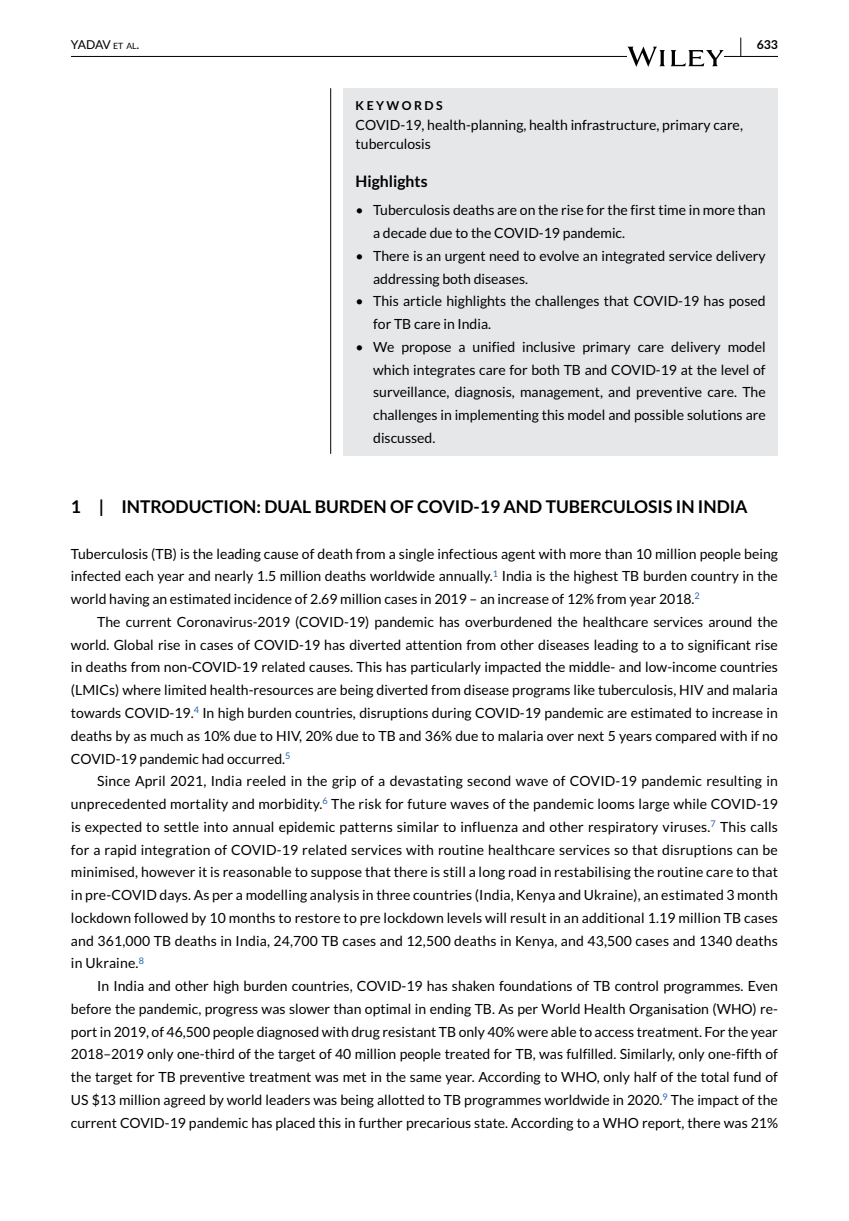
<style>
.page{position:relative;width:849px;height:1221px;background:#fff}
.page>*{position:absolute;margin:0;border:0;box-sizing:border-box;transform-origin:0 0}
.t1{font:700 17.5px "Lato";color:#000}
.t2{font:700 15.75px "Lato";color:#000}
.t3{font:14px/22.8px "Lato";color:#000;text-align:justify}
.t4{font:700 12.25px "Lato";letter-spacing:.2em;color:#000}
.t5{font:12.25px "Lato";letter-spacing:-.045em;color:#000}
.s1{font-size:8.58px}
.s2{font-style:inherit}
</style>
<div class="page">
<hr style="left:71px;top:56px;width:706px;height:1px;background:#000">
<svg style="left:627px;top:47px;width:96px;height:20px"></svg>
<svg style="left:740px;top:38px;width:1px;height:18px"></svg>
<div style="left:343px;top:88px;width:434px;height:367px;background:#e6e7e8"></div>
<hr style="left:330px;top:88px;width:1px;height:366px;background:#000">
<p class="t5" style="left:71px;top:38px;width:70px">YADAV <span class="s1">et al</span><span class="s2">.</span></p>
<p class="t4" style="left:756px;top:38px;width:23px">633</p>
<p class="t4" style="left:355px;top:99px;width:89px">KEYWORDS</p>
<p class="t3" style="left:355px;top:115px;width:388px;line-height:19.2px">COVID-19, health-planning, health infrastructure, primary care, tuberculosis</p>
<p class="t2" style="left:355px;top:173px;width:73px">Highlights</p>
<p class="t3" style="left:373px;top:199px;width:394px;text-indent:-18px">• Tuberculosis deaths are on the rise for the first time in more than a decade due to the COVID-19 pandemic.</p>
<p class="t3" style="left:373px;top:244px;width:394px;text-indent:-18px">• There is an urgent need to evolve an integrated service delivery addressing both diseases.</p>
<p class="t3" style="left:373px;top:290px;width:394px;text-indent:-18px">• This article highlights the challenges that COVID-19 has posed for TB care in India.</p>
<p class="t3" style="left:373px;top:335px;width:394px;text-indent:-18px">• We propose a unified inclusive primary care delivery model which integrates care for both TB and COVID-19 at the level of surveillance, diagnosis, management, and preventive care. The challenges in implementing this model and possible solutions are discussed.</p>
<p class="t1" style="left:71px;top:496px;width:678px">1 | INTRODUCTION: DUAL BURDEN OF COVID-19 AND TUBERCULOSIS IN INDIA</p>
<p class="t3" style="left:71px;top:542px;width:708px">Tuberculosis (TB) is the leading cause of death from a single infectious agent with more than 10 million people being infected each year and nearly 1.5 million deaths worldwide annually.<sup>1</sup> India is the highest TB burden country in the world having an estimated incidence of 2.69 million cases in 2019 – an increase of 12% from year 2018.<sup>2</sup></p>
<p class="t3" style="left:71px;top:610px;width:708px;text-indent:26px">The current Coronavirus-2019 (COVID-19) pandemic has overburdened the healthcare services around the world. Global rise in cases of COVID-19 has diverted attention from other diseases leading to a to significant rise in deaths from non-COVID-19 related causes. This has particularly impacted the middle- and low-income countries (LMICs) where limited health-resources are being diverted from disease programs like tuberculosis, HIV and malaria towards COVID-19.<sup>4</sup> In high burden countries, disruptions during COVID-19 pandemic are estimated to increase in deaths by as much as 10% due to HIV, 20% due to TB and 36% due to malaria over next 5 years compared with if no COVID-19 pandemic had occurred.<sup>5</sup></p>
<p class="t3" style="left:71px;top:769px;width:708px;text-indent:26px">Since April 2021, India reeled in the grip of a devastating second wave of COVID-19 pandemic resulting in unprecedented mortality and morbidity.<sup>6</sup> The risk for future waves of the pandemic looms large while COVID-19 is expected to settle into annual epidemic patterns similar to influenza and other respiratory viruses.<sup>7</sup> This calls for a rapid integration of COVID-19 related services with routine healthcare services so that disruptions can be minimised, however it is reasonable to suppose that there is still a long road in restabilising the routine care to that in pre-COVID days. As per a modelling analysis in three countries (India, Kenya and Ukraine), an estimated 3 month lockdown followed by 10 months to restore to pre lockdown levels will result in an additional 1.19 million TB cases and 361,000 TB deaths in India, 24,700 TB cases and 12,500 deaths in Kenya, and 43,500 cases and 1340 deaths in Ukraine.<sup>8</sup></p>
<p class="t3" style="left:71px;top:974px;width:708px;text-indent:26px">In India and other high burden countries, COVID-19 has shaken foundations of TB control programmes. Even before the pandemic, progress was slower than optimal in ending TB. As per World Health Organisation (WHO) re&shy;port in 2019, of 46,500 people diagnosed with drug resistant TB only 40% were able to access treatment. For the year 2018–2019 only one-third of the target of 40 million people treated for TB, was fulfilled. Similarly, only one-fifth of the target for TB preventive treatment was met in the same year. According to WHO, only half of the total fund of US $13 million agreed by world leaders was being allotted to TB programmes worldwide in 2020.<sup>9</sup> The impact of the current COVID-19 pandemic has placed this in further precarious state. According to a WHO report, there was 21%</p>
</div>
